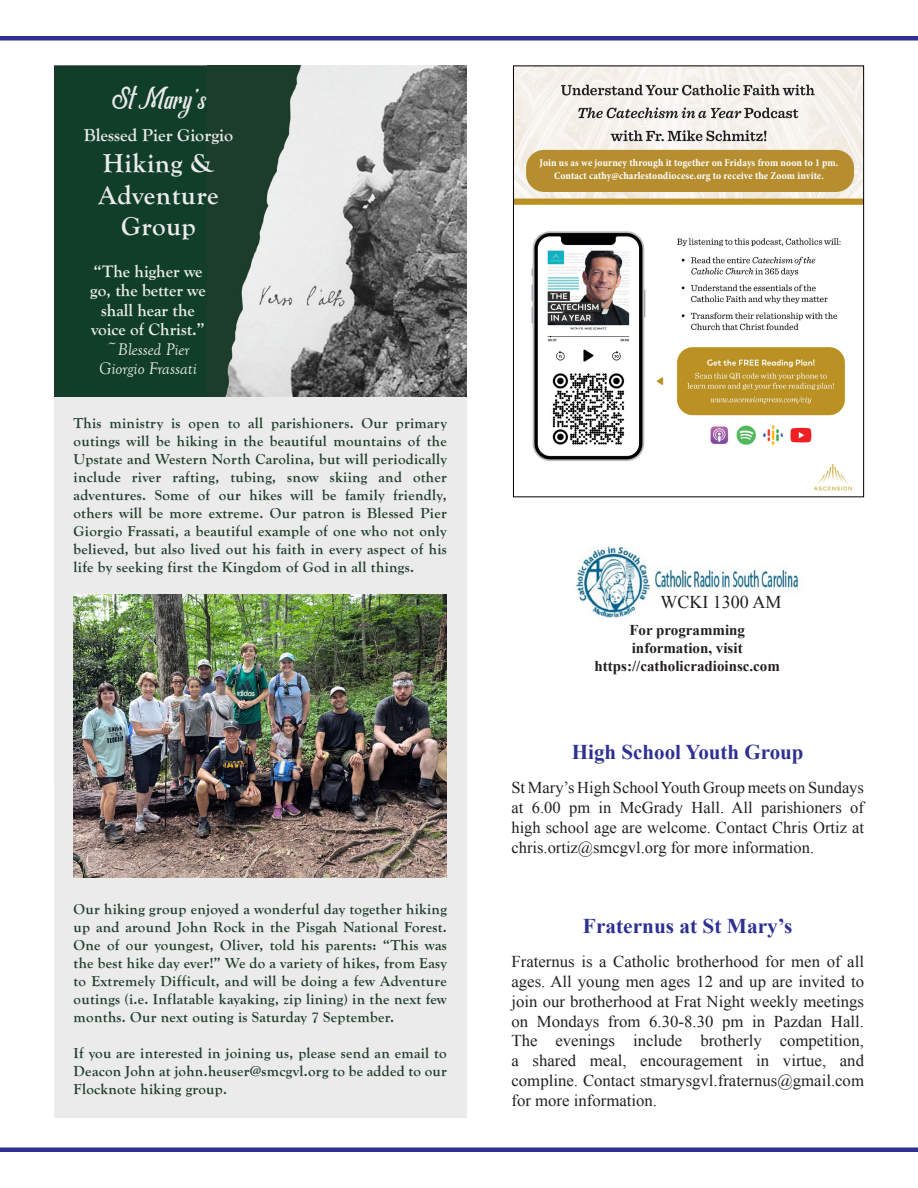
<style>
.page{position:relative;width:918px;height:1188px;background:#fff}
.page>*{position:absolute;margin:0;border:0;box-sizing:border-box;transform-origin:0 0}
.t1{font:700 27px/31.5px "Goudy Old Style T";letter-spacing:.02em;color:#ebebec;text-align:center}
.t2{font:24px "Allema";color:#ebebec}
.Paragraph_Style_1{font:700 21px "Times New Roman";color:#2e3092}
.t3{font:700 18px "Goudy Old Style T";color:#ebebec}
.t4{font:18px "Times New Roman";color:#231f20}
.t5{font:700 17.25px/19.5px "Goudy Old Style T";color:#ebeee8;text-align:center}
.t6{font:italic 17.25px/19.5px "Goudy Old Style T";color:#ebeee8;text-align:center}
.Paragraph_Style_1-2{font:16.5px/19.8px "Times New Roman";color:#231f20;text-align:justify}
.t7{font:700 15px/18px "Goudy Old Style T";letter-spacing:.02em;color:#203d2b;text-align:justify}
.t8{font:700 15px "Times New Roman";color:#231f20}
.t9{font:700 condensed 10.5px/12.6px "Minion Pro";letter-spacing:.01em;color:#fff;text-align:center}
</style>
<div class="page">
<div style="left:0;top:36px;width:918px;height:5px;background:#2e3092"></div>
<div style="left:0;top:1147px;width:918px;height:5px;background:#2e3092"></div>
<img style="left:515px;top:68px;width:347px;height:423px">
<div style="left:513px;top:66px;width:351px;height:431px;border:1px solid #000"></div>
<div style="left:526px;top:150px;width:328px;height:42px;background:#b68e30;border-radius:18px"></div>
<div style="left:54px;top:66px;width:412px;height:714px;background:#103e29;border:1px solid #272e37"></div>
<img style="left:207px;top:66px;width:260px;height:334px">
<div style="left:54px;top:397px;width:412px;height:721px;background:#ebebec"></div>
<img style="left:576px;top:546px;width:223px;height:72px">
<img style="left:74px;top:594px;width:373px;height:283px">
<p class="t2" style="left:112px;top:81px;width:95px">St Mary’s</p>
<p class="t3" style="left:84px;top:125px;width:151px">Blessed Pier Giorgio</p>
<p class="t1" style="left:98px;top:148px;width:122px">Hiking &amp;<br>Adventure<br>Group</p>
<p class="t5" style="left:90px;top:261px;width:117px">“The higher we go, the better we shall hear the voice of Christ.”</p>
<p class="t6" style="left:99px;top:340px;width:99px">~Blessed Pier<br>Giorgio Frassati</p>
<p class="t7" style="left:74px;top:414px;width:375px">This ministry is open to all parishioners. Our primary outings will be hiking in the beautiful mountains of the Upstate and Western North Carolina, but will periodically include river rafting, tubing, snow skiing and other adventures. Some of our hikes will be family friendly, others will be more extreme. Our patron is Blessed Pier Giorgio Frassati, a beautiful example of one who not only believed, but also lived out his faith in every aspect of his life by seeking first the Kingdom of God in all things.</p>
<p class="t7" style="left:74px;top:900px;width:375px">Our hiking group enjoyed a wonderful day together hiking up and around John Rock in the Pisgah National Forest.<br>One of our youngest, Oliver, told his parents: “This was the best hike day ever!” We do a variety of hikes, from Easy to Extremely Difficult, and will be doing a few Adventure outings (i.e. Inflatable kayaking, zip lining) in the next few months. Our next outing is Saturday 7 September.</p>
<p class="t7" style="left:74px;top:1044px;width:375px">If you are interested in joining us, please send an email to Deacon John at john.heuser@smcgvl.org to be added to our Flocknote hiking group.</p>
<p class="t9" style="left:540px;top:157px;width:300px">Join us as we journey through it together on Fridays from noon to 1 pm.<br>Contact cathy@charlestondiocese.org to receive the Zoom invite.</p>
<p class="t4" style="left:660px;top:590px;width:122px">WCKI 1300 AM</p>
<p class="t8" style="left:629px;top:620px;width:117px">For programming</p>
<p class="t8" style="left:632px;top:638px;width:112px">information, visit</p>
<p class="t8" style="left:595px;top:656px;width:187px">https://catholicradioinsc.com</p>
<p class="Paragraph_Style_1" style="left:572px;top:737px;width:233px">High School Youth Group</p>
<p class="Paragraph_Style_1-2" style="left:511px;top:778px;width:354px">St Mary’s High School Youth Group meets on Sundays at 6.00 pm in McGrady Hall. All parishioners of high school age are welcome. Contact Chris Ortiz at chris.ortiz@smcgvl.org for more information.</p>
<p class="Paragraph_Style_1" style="left:583px;top:911px;width:211px">Fraternus at St Mary’s</p>
<p class="Paragraph_Style_1-2" style="left:511px;top:952px;width:354px">Fraternus is a Catholic brotherhood for men of all ages. All young men ages 12 and up are invited to join our brotherhood at Frat Night weekly meetings on Mondays from 6.30-8.30 pm in Pazdan Hall.<br>The evenings include brotherly competition, a shared meal, encouragement in virtue, and compline. Contact stmarysgvl.fraternus@gmail.com for more information.</p>
</div>
